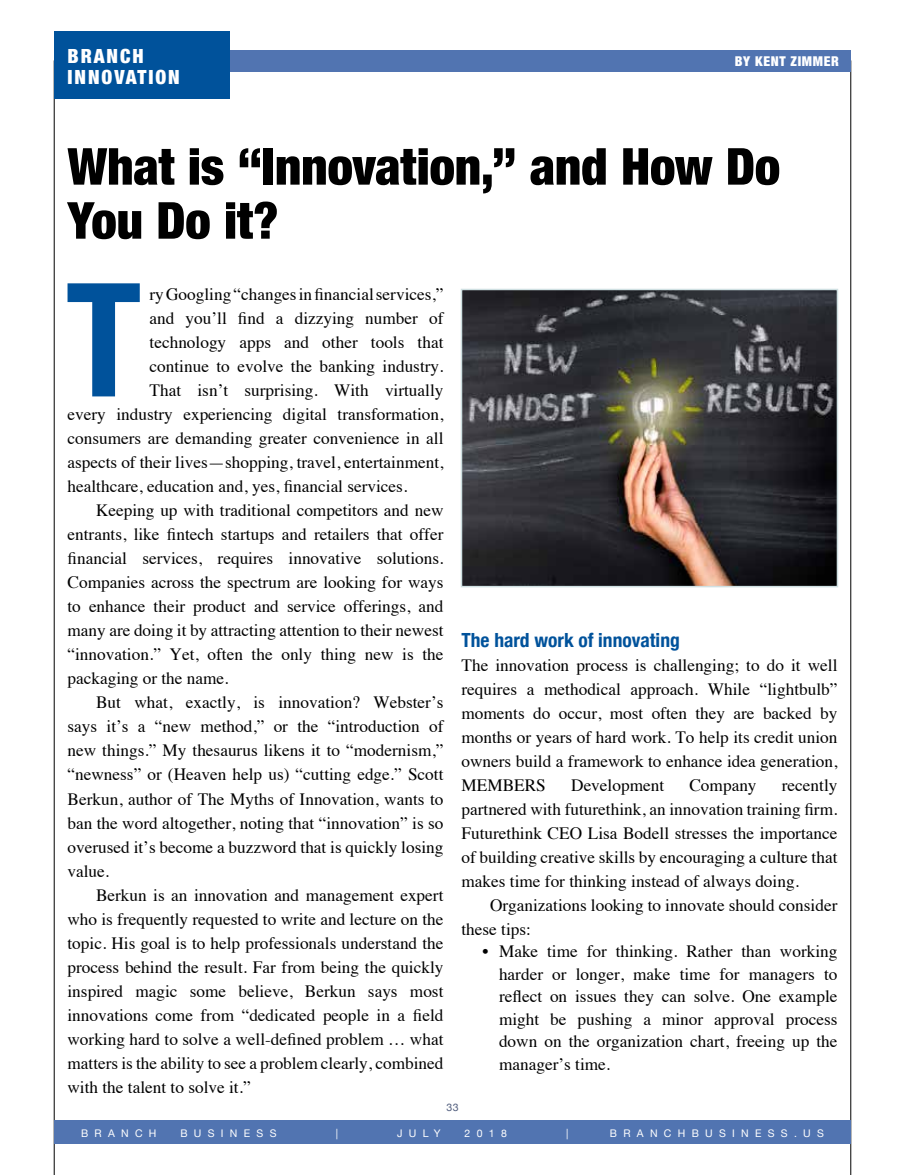
<style>
.page{position:relative;width:905px;height:1175px;background:#fff}
.page>*{position:absolute;margin:0;border:0;box-sizing:border-box;transform-origin:0 0}
.t1{font:700 condensed 158.25px "Helvetica Neue";color:#00529b}
.t2{font:900 condensed 51px/54px "Helvetica Neue";letter-spacing:-.005em;color:#000}
.t3{font:700 condensed 19.5px "Helvetica Neue";color:#00529b}
.t4{font:900 condensed 19.5px/21px "Helvetica Neue";letter-spacing:.1em;color:#fff}
.t5{font:17.25px/24px "Times";color:#000;text-align:justify}
.t6{font:900 condensed 13.5px "Helvetica Neue";letter-spacing:.05em;color:#fff}
.t7{font:10.5px "Helvetica Neue";letter-spacing:.6em;color:#fff}
.t8{font:10.5px "Helvetica Neue";color:#505d7d}
</style>
<div class="page">
<div style="left:54px;top:1120px;width:796px;height:23px;background:#5174b1"></div>
<div style="left:54px;top:50px;width:796px;height:22px;background:#5174b1"></div>
<div style="left:54px;top:32px;width:176px;height:67px;background:#00529b"></div>
<img style="left:463px;top:292px;width:372px;height:292px">
<div style="left:460px;top:289px;width:378px;height:298px;border:2px solid #cfe0e2"></div>
<p class="t4" style="left:68px;top:45px;width:114px">BRANCH<br>INNOVATION</p>
<p class="t6" style="left:734px;top:50px;width:106px">BY KENT ZIMMER</p>
<h2 class="t2" style="left:68px;top:137px;width:714px">What is “Innovation,” and How Do<br>You Do it?</h2>
<h1 class="t1" style="left:66px;top:209px;width:77px">T</h1>
<p class="t5" style="left:149px;top:281px;width:295px">ry Googling “changes in financial services,”</p>
<p class="t5" style="left:149px;top:305px;width:295px">and you’ll find a dizzying number of</p>
<p class="t5" style="left:149px;top:329px;width:295px">technology apps and other tools that</p>
<p class="t5" style="left:149px;top:353px;width:295px">continue to evolve the banking industry.</p>
<p class="t5" style="left:149px;top:377px;width:295px">That isn’t surprising. With virtually</p>
<p class="t5" style="left:67px;top:401px;width:377px">every industry experiencing digital transformation,</p>
<p class="t5" style="left:67px;top:425px;width:377px">consumers are demanding greater convenience in all</p>
<p class="t5" style="left:67px;top:449px;width:377px">aspects of their lives—shopping, travel, entertainment,</p>
<p class="t5" style="left:67px;top:473px;width:341px">healthcare, education and, yes, financial services.</p>
<p class="t5" style="left:96px;top:497px;width:349px">Keeping up with traditional competitors and new</p>
<p class="t5" style="left:67px;top:521px;width:377px">entrants, like fintech startups and retailers that offer</p>
<p class="t5" style="left:67px;top:545px;width:377px">financial services, requires innovative solutions.</p>
<p class="t5" style="left:67px;top:569px;width:377px">Companies across the spectrum are looking for ways</p>
<p class="t5" style="left:67px;top:593px;width:377px">to enhance their product and service offerings, and</p>
<p class="t5" style="left:67px;top:617px;width:377px">many are doing it by attracting attention to their newest</p>
<p class="t5" style="left:67px;top:641px;width:377px">“innovation.” Yet, often the only thing new is the</p>
<p class="t5" style="left:67px;top:665px;width:162px">packaging or the name.</p>
<p class="t5" style="left:96px;top:689px;width:349px">But what, exactly, is innovation? Webster’s</p>
<p class="t5" style="left:67px;top:713px;width:377px">says it’s a “new method,” or the “introduction of</p>
<p class="t5" style="left:67px;top:737px;width:377px">new things.” My thesaurus likens it to “modernism,”</p>
<p class="t5" style="left:67px;top:761px;width:377px">“newness” or (Heaven help us) “cutting edge.” Scott</p>
<p class="t5" style="left:67px;top:785px;width:377px">Berkun, author of The Myths of Innovation, wants to</p>
<p class="t5" style="left:67px;top:809px;width:377px">ban the word altogether, noting that “innovation” is so</p>
<p class="t5" style="left:67px;top:833px;width:377px">overused it’s become a buzzword that is quickly losing</p>
<p class="t5" style="left:67px;top:857px;width:43px">value.</p>
<p class="t5" style="left:96px;top:881px;width:349px">Berkun is an innovation and management expert</p>
<p class="t5" style="left:67px;top:905px;width:377px">who is frequently requested to write and lecture on the</p>
<p class="t5" style="left:67px;top:929px;width:377px">topic. His goal is to help professionals understand the</p>
<p class="t5" style="left:67px;top:953px;width:377px">process behind the result. Far from being the quickly</p>
<p class="t5" style="left:67px;top:977px;width:377px">inspired magic some believe, Berkun says most</p>
<p class="t5" style="left:67px;top:1001px;width:377px">innovations come from “dedicated people in a field</p>
<p class="t5" style="left:67px;top:1025px;width:377px">working hard to solve a well-defined problem … what</p>
<p class="t5" style="left:67px;top:1049px;width:377px">matters is the ability to see a problem clearly, combined</p>
<p class="t5" style="left:67px;top:1073px;width:185px">with the talent to solve it.”</p>
<p class="t3" style="left:461px;top:623px;width:220px">The hard work of innovating</p>
<p class="t5" style="left:461px;top:651px;width:377px">The innovation process is challenging; to do it well requires a methodical approach. While “lightbulb” moments do occur, most often they are backed by months or years of hard work. To help its credit union owners build a framework to enhance idea generation, MEMBERS</p>
<p class="t5" style="left:461px;top:771px;width:377px;text-indent:320px">recently partnered with futurethink, an innovation training firm.<br>Futurethink CEO Lisa Bodell stresses the importance of building creative skills by encouraging a culture that makes time for thinking instead of always doing.</p>
<p class="t5" style="left:461px;top:891px;width:377px;text-indent:28px">Organizations looking to innovate should consider these tips:</p>
<p class="t5" style="left:499px;top:938px;width:340px;line-height:22.5px;text-indent:-17px">• Make time for thinking. Rather than working harder or longer, make time for managers to reflect on issues they can solve. One example might be pushing a minor approval process down on the organization chart, freeing up the manager’s time.</p>
<p class="t5" style="left:571px;top:771px;width:94px">Development</p>
<p class="t5" style="left:689px;top:771px;width:69px">Company</p>
<p class="t8" style="left:446px;top:1098px;width:14px">33</p>
<p class="t7" style="left:81px;top:1124px;width:77px">BRANCH</p>
<p class="t7" style="left:180px;top:1124px;width:98px">BUSINESS</p>
<p class="t7" style="left:336px;top:1124px;width:4px">|</p>
<p class="t7" style="left:397px;top:1124px;width:45px">JULY</p>
<p class="t7" style="left:464px;top:1124px;width:44px">2018</p>
<p class="t7" style="left:566px;top:1124px;width:4px">|</p>
<p class="t7" style="left:610px;top:1124px;width:215px">BRANCHBUSINESS.US</p>
</div>
